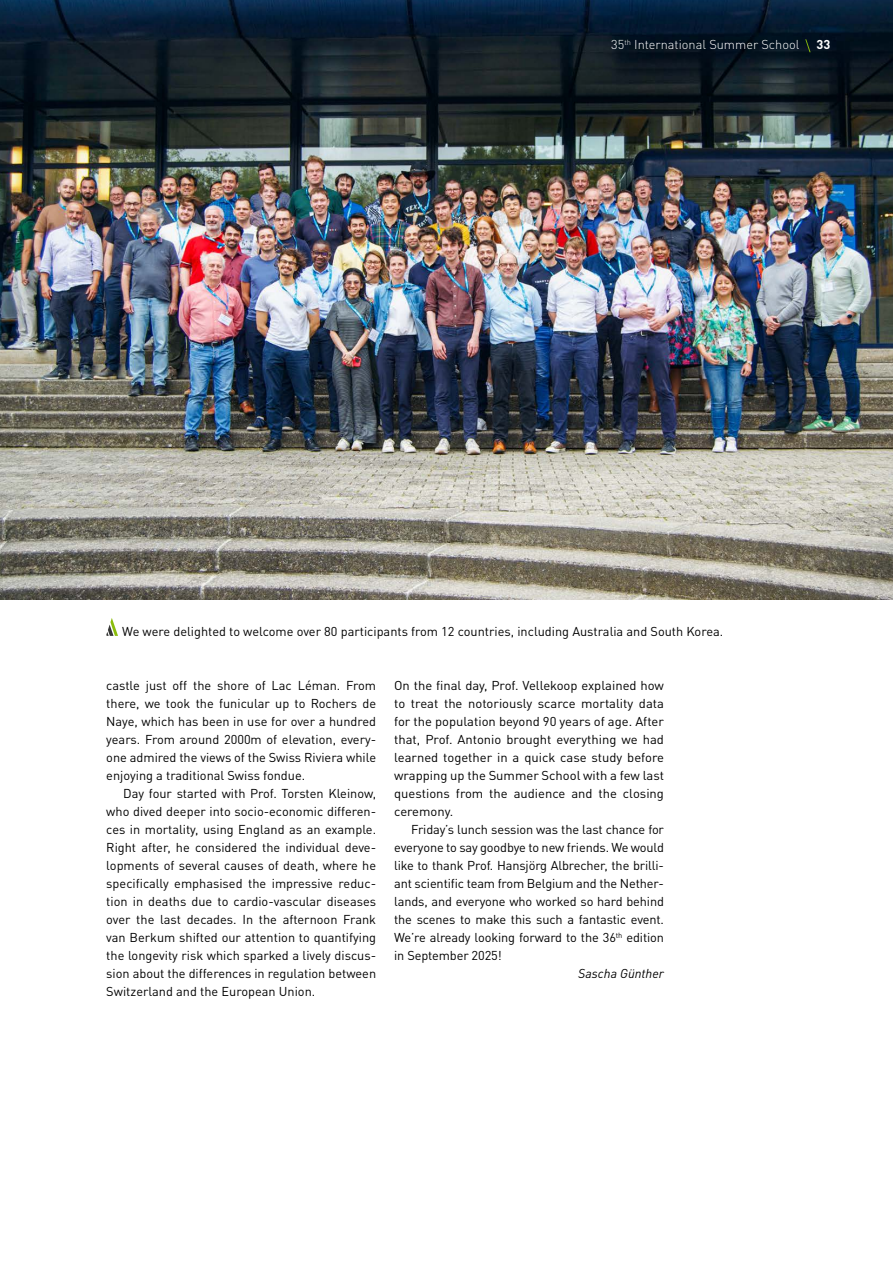
<style>
.page{position:relative;width:893px;height:1263px;background:#fff}
.page>*{position:absolute;margin:0;border:0;box-sizing:border-box;transform-origin:0 0}
.t1{font:12.75px/18px "DIN Pro";color:#000;text-align:justify}
.t2{font:300 12.75px "DIN Pro";color:#fff}
.t3{font:italic 12.75px "DIN Pro";color:#000}
.t4{font:700 12.75px "DIN Pro";color:#fff}
</style>
<div class="page">
<img style="left:0;top:0;width:893px;height:600px">
<svg style="left:805px;top:39px;width:6px;height:13px"></svg>
<svg style="left:106px;top:618px;width:12px;height:18px"></svg>
<p class="t2" style="left:611px;top:35px;width:190px">35<sup>th</sup> International Summer School</p>
<p class="t4" style="left:816px;top:34px;width:15px">33</p>
<p class="t1" style="left:122px;top:621px;width:602px">We were delighted to welcome over 80 participants from 12 countries, including Australia and South Korea.</p>
<p class="t1" style="left:106px;top:675px;width:271px;text-align:left">castle just off the shore of Lac Léman. From there, we took the funicular up to Rochers de Naye, which has been in use for over a hundred years. From around 2000m of elevation, every&shy;one admired the views of the Swiss Riviera while enjoying a traditional Swiss fondue.</p>
<p class="t1" style="left:106px;top:783px;width:271px;text-indent:17px">Day four started with Prof. Torsten Kleinow, who dived deeper into socio-economic differen&shy;ces in mortality, using England as an example.<br>Right after, he considered the individual deve&shy;lopments of several causes of death, where he specifically emphasised the impressive reduc&shy;tion in deaths due to cardio-vascular diseases over the last decades. In the afternoon Frank van Berkum shifted our attention to quantifying the longevity risk which sparked a lively discus&shy;sion about the differences in regulation between Switzerland and the European Union.</p>
<p class="t1" style="left:394px;top:675px;width:271px">On the final day, Prof. Vellekoop explained how to treat the notoriously scarce mortality data for the population beyond 90 years of age. After that, Prof. Antonio brought everything we had learned together in a quick case study before wrapping up the Summer School with a few last questions from the audience and the closing ceremony.</p>
<p class="t1" style="left:394px;top:819px;width:271px;text-indent:17px">Friday’s lunch session was the last chance for everyone to say goodbye to new friends. We would like to thank Prof. Hansjörg Albrecher, the brilli&shy;ant scientific team from Belgium and the Nether&shy;lands, and everyone who worked so hard behind the scenes to make this such a fantastic event.<br>We’re already looking forward to the 36<sup>th</sup> edition in September 2025!</p>
<p class="t3" style="left:578px;top:963px;width:87px">Sascha Günther</p>
</div>
